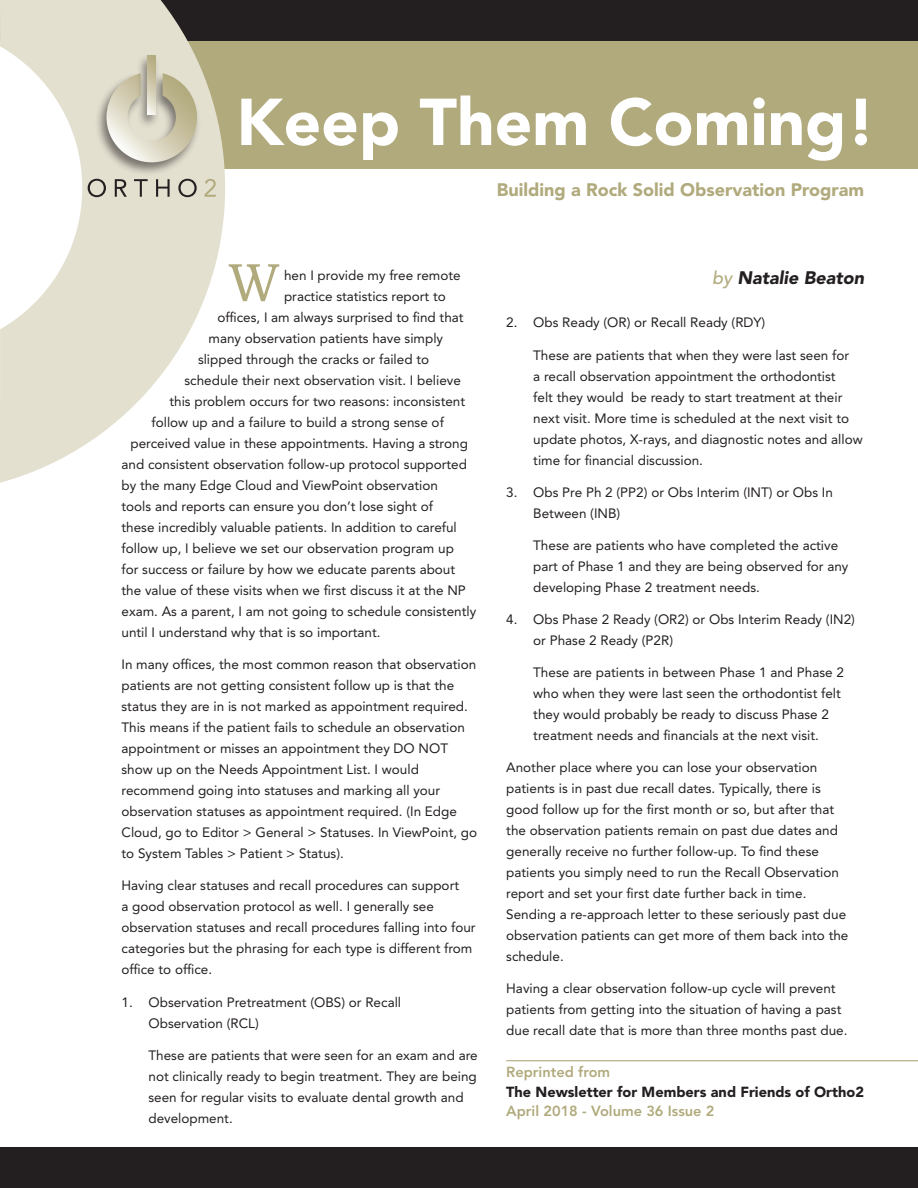
<style>
.page{position:relative;width:918px;height:1188px;background:#fff}
.page>*{position:absolute;margin:0;border:0;box-sizing:border-box;transform-origin:0 0}
.Article_Title{font:900 65.55px "Avenir LT Std";color:#fff}
.First_paragraph{font:54.15px "Bookman Old Style";color:#b1aa7d}
.Article_Subtitle{font:900 18px "Avenir LT Std";color:#b1aa7d}
.Byline{font:italic 900 18px "Avenir LT Std";color:#231f20}
.Newsletter_for{font:900 14.55px "Avenir LT Std";color:#231f20}
.Date_and_volume{font:800 14.55px "Avenir LT Std";color:#b1aa7d}
.Reprinted_from{font:800 14.55px "Avenir LT Std";color:#b1aa7d}
.Normal_paragraph{font:13.5px/21px "Avenir LT Std";color:#231f20}
.First_paragraph-2{font:13.5px "Avenir LT Std";color:#231f20}
.s1{font-weight:500;color:#b1aa7d}
</style>
<div class="page">
<div style="left:0;top:1148px;width:918px;height:40px;background:#231f20"></div>
<div style="left:171px;top:0;width:747px;height:169px;background:#b1aa7d"></div>
<div style="left:0;top:0;width:918px;height:40px;background:#231f20"></div>
<svg style="left:0;top:0;width:225px;height:483px;fill:#e4e0d0"></svg>
<div style="left:95px;top:72px;width:106px;height:105px;background:#231f20;opacity:.55"></div>
<svg style="left:106px;top:73px;width:91px;height:89px"></svg>
<div style="left:136px;top:54px;width:24px;height:75px;background:#231f20;opacity:.55"></div>
<svg style="left:148px;top:56px;width:8px;height:59px"></svg>
<svg style="left:88px;top:179px;width:18px;height:18px"></svg>
<svg style="left:115px;top:179px;width:12px;height:18px"></svg>
<svg style="left:134px;top:179px;width:14px;height:18px"></svg>
<svg style="left:156px;top:179px;width:14px;height:18px"></svg>
<svg style="left:178px;top:179px;width:19px;height:18px"></svg>
<svg style="left:205px;top:179px;width:11px;height:18px"></svg>
<hr style="left:506px;top:1060px;width:412px;height:1px;background:#b1aa7d">
<p class="Article_Title" style="left:236px;top:83px;width:641px">Keep Them Coming!</p>
<p class="Article_Subtitle" style="left:497px;top:179px;width:369px">Building a Rock Solid Observation Program</p>
<p class="First_paragraph" style="left:228px;top:247px;width:54px">W</p>
<p class="First_paragraph-2" style="left:284px;top:268px;width:178px">hen I provide my free remote</p>
<p class="First_paragraph-2" style="left:284px;top:289px;width:163px">practice statistics report to</p>
<p class="First_paragraph-2" style="left:218px;top:310px;width:248px">offices, I am always surprised to find that</p>
<p class="First_paragraph-2" style="left:208px;top:331px;width:236px">many observation patients have simply</p>
<p class="First_paragraph-2" style="left:198px;top:352px;width:233px">slipped through the cracks or failed to</p>
<p class="First_paragraph-2" style="left:184px;top:373px;width:278px">schedule their next observation visit. I believe</p>
<p class="First_paragraph-2" style="left:170px;top:394px;width:297px">this problem occurs for two reasons: inconsistent</p>
<p class="First_paragraph-2" style="left:152px;top:415px;width:294px">follow up and a failure to build a strong sense of</p>
<p class="First_paragraph-2" style="left:130px;top:436px;width:339px">perceived value in these appointments. Having a strong</p>
<p class="First_paragraph-2" style="left:122px;top:457px;width:347px">and consistent observation follow-up protocol supported</p>
<p class="First_paragraph-2" style="left:122px;top:478px;width:318px">by the many Edge Cloud and ViewPoint observation</p>
<p class="First_paragraph-2" style="left:122px;top:499px;width:313px">tools and reports can ensure you don’t lose sight of</p>
<p class="First_paragraph-2" style="left:122px;top:520px;width:337px">these incredibly valuable patients. In addition to careful</p>
<p class="First_paragraph-2" style="left:122px;top:541px;width:334px">follow up, I believe we set our observation program up</p>
<p class="First_paragraph-2" style="left:122px;top:562px;width:335px">for success or failure by how we educate parents about</p>
<p class="First_paragraph-2" style="left:122px;top:583px;width:346px">the value of these visits when we first discuss it at the NP</p>
<p class="First_paragraph-2" style="left:122px;top:604px;width:356px">exam. As a parent, I am not going to schedule consistently</p>
<p class="First_paragraph-2" style="left:122px;top:625px;width:261px">until I understand why that is so important.</p>
<p class="Normal_paragraph" style="left:122px;top:654px;width:357px">In many offices, the most common reason that observation patients are not getting consistent follow up is that the status they are in is not marked as appointment required.<br>This means if the patient fails to schedule an observation appointment or misses an appointment they DO NOT show up on the Needs Appointment List. I would recommend going into statuses and marking all your observation statuses as appointment required. (In Edge Cloud, go to Editor &gt; General &gt; Statuses. In ViewPoint, go to System Tables &gt; Patient &gt; Status).</p>
<p class="Normal_paragraph" style="left:122px;top:875px;width:356px">Having clear statuses and recall procedures can support<br>a good observation protocol as well. I generally see observation statuses and recall procedures falling into four categories but the phrasing for each type is different from office to office.</p>
<p class="Normal_paragraph" style="left:148px;top:991px;width:254px;text-indent:-27px">1. Observation Pretreatment (OBS) or Recall<br>Observation (RCL)</p>
<p class="Normal_paragraph" style="left:148px;top:1045px;width:331px">These are patients that were seen for an exam and are not clinically ready to begin treatment. They are being seen for regular visits to evaluate dental growth and development.</p>
<p class="Byline" style="left:712px;top:266px;width:153px"><span class="s1">by</span> Natalie Beaton</p>
<p class="Normal_paragraph" style="left:506px;top:312px;width:261px">2. Obs Ready (OR) or Recall Ready (RDY)</p>
<p class="Normal_paragraph" style="left:533px;top:344px;width:331px">These are patients that when they were last seen for<br>a recall observation appointment the orthodontist<br>felt they would be ready to start treatment at their next visit. More time is scheduled at the next visit to update photos, X-rays, and diagnostic notes and allow time for financial discussion.</p>
<p class="Normal_paragraph" style="left:533px;top:482px;width:301px;text-indent:-27px">3. Obs Pre Ph 2 (PP2) or Obs Interim (INT) or Obs In<br>Between (INB)</p>
<p class="Normal_paragraph" style="left:533px;top:535px;width:317px">These are patients who have completed the active part of Phase 1 and they are being observed for any developing Phase 2 treatment needs.</p>
<p class="Normal_paragraph" style="left:533px;top:609px;width:323px;text-indent:-27px">4. Obs Phase 2 Ready (OR2) or Obs Interim Ready (IN2) or Phase 2 Ready (P2R)</p>
<p class="Normal_paragraph" style="left:533px;top:662px;width:312px">These are patients in between Phase 1 and Phase 2 who when they were last seen the orthodontist felt they would probably be ready to discuss Phase 2 treatment needs and financials at the next visit.</p>
<p class="Normal_paragraph" style="left:506px;top:757px;width:344px">Another place where you can lose your observation patients is in past due recall dates. Typically, there is good follow up for the first month or so, but after that the observation patients remain on past due dates and generally receive no further follow-up. To find these patients you simply need to run the Recall Observation report and set your first date further back in time.<br>Sending a re-approach letter to these seriously past due observation patients can get more of them back into the schedule.</p>
<p class="Normal_paragraph" style="left:506px;top:978px;width:343px">Having a clear observation follow-up cycle will prevent patients from getting into the situation of having a past due recall date that is more than three months past due.</p>
<p class="Reprinted_from" style="left:506px;top:1064px;width:106px">Reprinted from</p>
<p class="Newsletter_for" style="left:506px;top:1083px;width:359px">The Newsletter for Members and Friends of Ortho2</p>
<p class="Date_and_volume" style="left:506px;top:1103px;width:210px">April 2018 - Volume 36 Issue 2</p>
</div>
